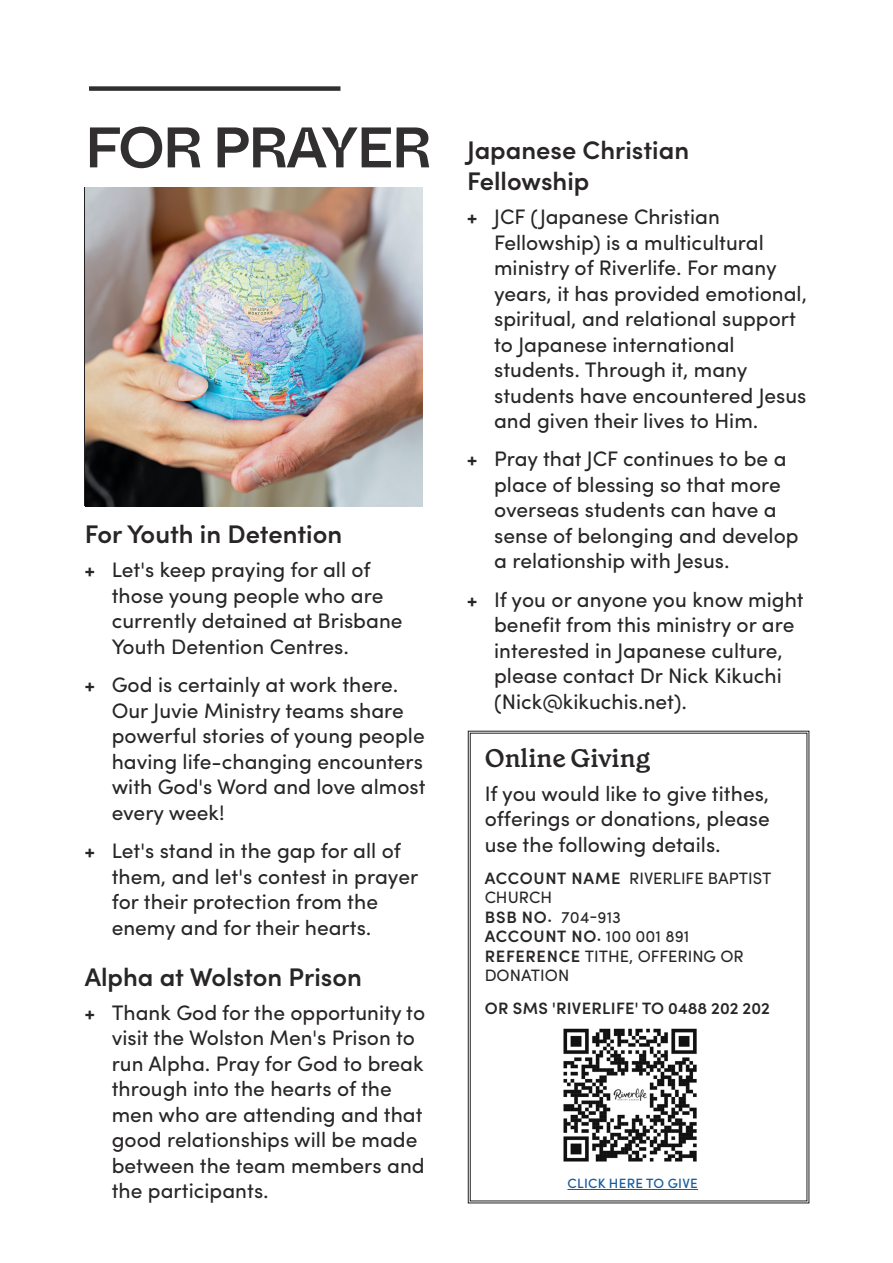
<style>
.page{position:relative;width:893px;height:1263px;background:#fff}
.page>*{position:absolute;margin:0;border:0;box-sizing:border-box;transform-origin:0 0}
.Section_Header{font:500 57px "ABC Whyte Inktrap";letter-spacing:-.04em;color:#312f30}
.Bullet_Point{font:600 25.5px/31.5px "Sofia Pro";color:#282526}
.t1{font:600 25.5px "Grenette";color:#282526}
.Body_Text{font:21px/25.5px "Sofia Pro";color:#282526}
.Giving__Body_Text{font:16.5px/19.5px "Sofia Pro";color:#282526}
.Giving__Body_Text-2{font:600 16.5px "Sofia Pro";letter-spacing:.02em;color:#282526}
.Giving__Body_Text-3{font:500 13.5px "Sofia Pro";letter-spacing:.02em;color:#175d9e}
.s1{font-weight:900}
.s2{font-weight:600}
.s3{font-weight:400}
</style>
<div class="page">
<svg style="left:467px;top:730px;width:343px;height:474px"></svg>
<img style="left:561px;top:1022px;width:138px;height:146px">
<hr style="left:567px;top:1189px;width:131px;height:1px;background:#175d9e">
<img style="left:85px;top:187px;width:338px;height:319px">
<div style="left:89px;top:86px;width:251px;height:5px;background:#312f30"></div>
<p class="Section_Header" style="left:85px;top:111px;width:349px">FOR PRAYER</p>
<p class="Bullet_Point" style="left:85px;top:517px;width:259px">For Youth in Detention</p>
<p class="Body_Text" style="left:112px;top:556px;width:292px;text-indent:-27px"><span class="s1">+</span> Let's keep praying for all of those young people who are currently detained at Brisbane<br>Youth Detention Centres.</p>
<p class="Body_Text" style="left:112px;top:671px;width:315px;text-indent:-27px"><span class="s1">+</span> God is certainly at work there.<br>Our Juvie Ministry teams share powerful stories of young people having life-changing encounters with God's Word and love almost every week!</p>
<p class="Body_Text" style="left:112px;top:836px;width:308px;text-indent:-27px"><span class="s1">+</span> Let's stand in the gap for all of them, and let's contest in prayer for their protection from the enemy and for their hearts.</p>
<p class="Bullet_Point" style="left:85px;top:959px;width:279px">Alpha at Wolston Prison</p>
<p class="Body_Text" style="left:112px;top:998px;width:315px;text-indent:-27px"><span class="s1">+</span> Thank God for the opportunity to visit the Wolston Men's Prison to run Alpha. Pray for God to break through into the hearts of the men who are attending and that good relationships will be made between the team members and the participants.</p>
<p class="Bullet_Point" style="left:467px;top:132px;width:224px">Japanese Christian<br>Fellowship</p>
<p class="Body_Text" style="left:494px;top:203px;width:314px;text-indent:-27px"><span class="s1">+</span> JCF (Japanese Christian<br>Fellowship) is a multicultural ministry of Riverlife. For many years, it has provided emotional, spiritual, and relational support to Japanese international students. Through it, many students have encountered Jesus and given their lives to Him.</p>
<p class="Body_Text" style="left:494px;top:445px;width:306px;text-indent:-27px"><span class="s1">+</span> Pray that JCF continues to be a place of blessing so that more overseas students can have a sense of belonging and develop a relationship with Jesus.</p>
<p class="Body_Text" style="left:494px;top:585px;width:311px;text-indent:-27px"><span class="s1">+</span> If you or anyone you know might benefit from this ministry or are interested in Japanese culture, please contact Dr Nick Kikuchi (Nick@kikuchis.net).</p>
<p class="t1" style="left:485px;top:741px;width:167px">Online Giving</p>
<p class="Body_Text" style="left:485px;top:779px;width:287px;text-align:justify">If you would like to give tithes, offerings or donations, please use the following details.</p>
<p class="Giving__Body_Text" style="left:485px;top:867px;width:288px"><span class="s2">ACCOUNT NAME</span> RIVERLIFE BAPTIST<br>CHURCH</p>
<p class="Giving__Body_Text" style="left:485px;top:906px;width:138px"><span class="s2">BSB NO.</span> 704-913</p>
<p class="Giving__Body_Text-2" style="left:485px;top:924px;width:206px">ACCOUNT NO. <span class="s3">100 001 891</span></p>
<p class="Giving__Body_Text" style="left:485px;top:945px;width:261px"><span class="s2">REFERENCE</span> TITHE, OFFERING OR<br>DONATION</p>
<p class="Giving__Body_Text-2" style="left:485px;top:995px;width:286px">OR SMS 'RIVERLIFE' TO 0488 202 202</p>
<p class="Giving__Body_Text-3" style="left:567px;top:1173px;width:132px">CLICK HERE TO GIVE</p>
</div>
